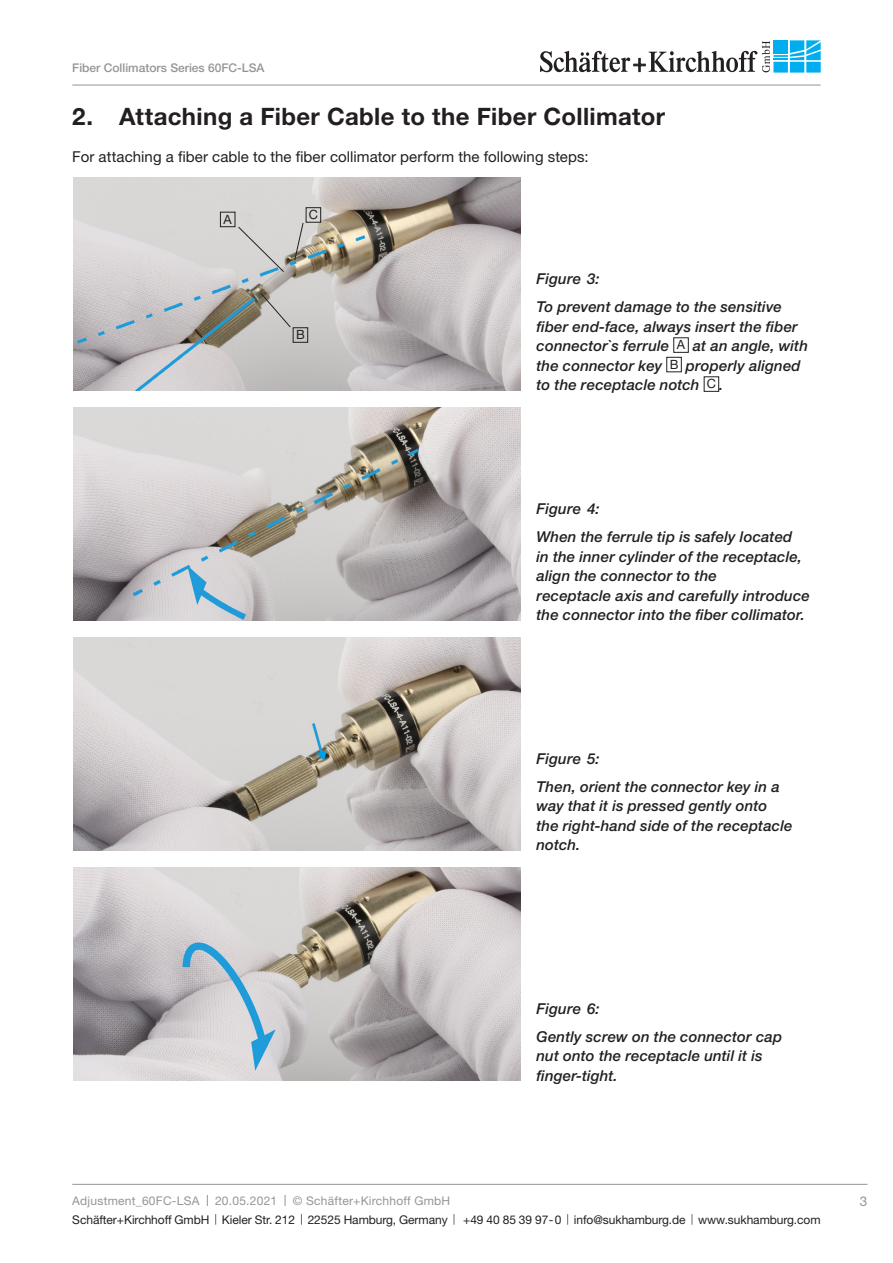
<style>
.page{position:relative;width:893px;height:1263px;background:#fff}
.page>*{position:absolute;margin:0;border:0;box-sizing:border-box;transform-origin:0 0}
.t1{font:700 24px "Helvetica Neue";letter-spacing:.015em;color:#231f20}
.Bildlegende___seitli{font:italic 500 15px/19.5px "Helvetica Neue";letter-spacing:.01em;color:#231f20}
.S_K_Fließtext{font:15px "Helvetica Neue";letter-spacing:.005em;color:#231f20}
.t2{font:13.5px "Helvetica Neue";color:#939598}
.S_K_Text{font:12.75px "Helvetica Neue";color:#231f20}
.t3{font:12px "Helvetica Neue";letter-spacing:-.005em;color:#231f20}
.t4{font:12px "Helvetica Neue";letter-spacing:.02em;color:#939598}
.t5{font:500 12px "Helvetica Neue";color:#939598}
</style>
<div class="page">
<svg style="left:773px;top:72px;width:15px;height:1px"></svg>
<div style="left:790px;top:62px;width:14px;height:11px;background:#69cff5"></div>
<svg style="left:806px;top:72px;width:15px;height:1px"></svg>
<svg style="left:540px;top:40px;width:281px;height:32px"></svg>
<hr style="left:72px;top:85px;width:749px;height:1px;background:#939598">
<hr style="left:72px;top:1184px;width:795px;height:1px;background:#939598">
<img style="left:74px;top:178px;width:446px;height:212px">
<div style="left:673px;top:337px;width:16px;height:16px;border:1px solid #231f20"></div>
<div style="left:666px;top:357px;width:16px;height:15px;border:1px solid #231f20"></div>
<div style="left:704px;top:376px;width:15px;height:16px;border:1px solid #231f20"></div>
<img style="left:74px;top:408px;width:446px;height:212px">
<img style="left:74px;top:638px;width:446px;height:212px">
<img style="left:74px;top:868px;width:446px;height:212px">
<div style="left:220px;top:212px;width:15px;height:15px;border:1px solid #231f20"></div>
<svg style="left:237px;top:226px;width:48px;height:47px;background:#cdcfce"></svg>
<div style="left:293px;top:327px;width:15px;height:16px;border:1px solid #231f20"></div>
<svg style="left:260px;top:293px;width:31px;height:35px"></svg>
<div style="left:306px;top:207px;width:15px;height:16px;border:1px solid #231f20"></div>
<svg style="left:294px;top:222px;width:10px;height:39px"></svg>
<p class="t5" style="left:72px;top:61px;width:194px">Fiber Collimators Series 60FC-LSA</p>
<p class="t1" style="left:72px;top:102px;width:594px">2. Attaching a Fiber Cable to the Fiber Collimator</p>
<p class="S_K_Fließtext" style="left:72px;top:147px;width:518px">For attaching a fiber cable to the fiber collimator perform the following steps:</p>
<p class="S_K_Text" style="left:224px;top:211px;width:10px">A</p>
<p class="S_K_Text" style="left:309px;top:207px;width:11px">C</p>
<p class="S_K_Text" style="left:296px;top:327px;width:10px">B</p>
<p class="Bildlegende___seitli" style="left:536px;top:269px;width:65px">Figure 3:</p>
<p class="Bildlegende___seitli" style="left:536px;top:297px;width:263px">To prevent damage to the sensitive fiber end-face, always insert the fiber connector`s ferrule</p>
<p class="S_K_Text" style="left:677px;top:337px;width:10px">A</p>
<p class="Bildlegende___seitli" style="left:693px;top:336px;width:117px">at an angle, with</p>
<p class="Bildlegende___seitli" style="left:536px;top:355px;width:127px">the connector key</p>
<p class="S_K_Text" style="left:670px;top:357px;width:10px">B</p>
<p class="Bildlegende___seitli" style="left:536px;top:355px;width:266px;text-indent:149px">properly aligned to the receptacle notch</p>
<p class="S_K_Text" style="left:707px;top:376px;width:11px">C</p>
<p class="Bildlegende___seitli" style="left:719px;top:375px;width:6px">.</p>
<p class="Bildlegende___seitli" style="left:536px;top:499px;width:65px">Figure 4:</p>
<p class="Bildlegende___seitli" style="left:536px;top:527px;width:275px">When the ferrule tip is safely located<br>in the inner cylinder of the receptacle, align the connector to the<br>receptacle axis and carefully introduce the connector into the fiber collimator.</p>
<p class="Bildlegende___seitli" style="left:536px;top:749px;width:65px">Figure 5:</p>
<p class="Bildlegende___seitli" style="left:536px;top:777px;width:257px">Then, orient the connector key in a way that it is pressed gently onto the right-hand side of the receptacle notch.</p>
<p class="Bildlegende___seitli" style="left:536px;top:998px;width:65px">Figure 6:</p>
<p class="Bildlegende___seitli" style="left:536px;top:1026px;width:247px">Gently screw on the connector cap nut onto the receptacle until it is finger-tight.</p>
<p class="t4" style="left:72px;top:1193px;width:129px">Adjustment_60FC-LSA</p>
<p class="t4" style="left:215px;top:1193px;width:64px">20.05.2021</p>
<p class="t4" style="left:293px;top:1193px;width:159px">© Schäfter+Kirchhoff GmbH</p>
<p class="t3" style="left:72px;top:1212px;width:377px">Schäfter+Kirchhoff GmbH Kieler Str. 212 22525 Hamburg, Germany</p>
<p class="t3" style="left:463px;top:1212px;width:359px">+49 40 85 39 97-0 info@sukhamburg.de www.sukhamburg.com</p>
<p class="t2" style="left:860px;top:1193px;width:9px">3</p>
</div>
